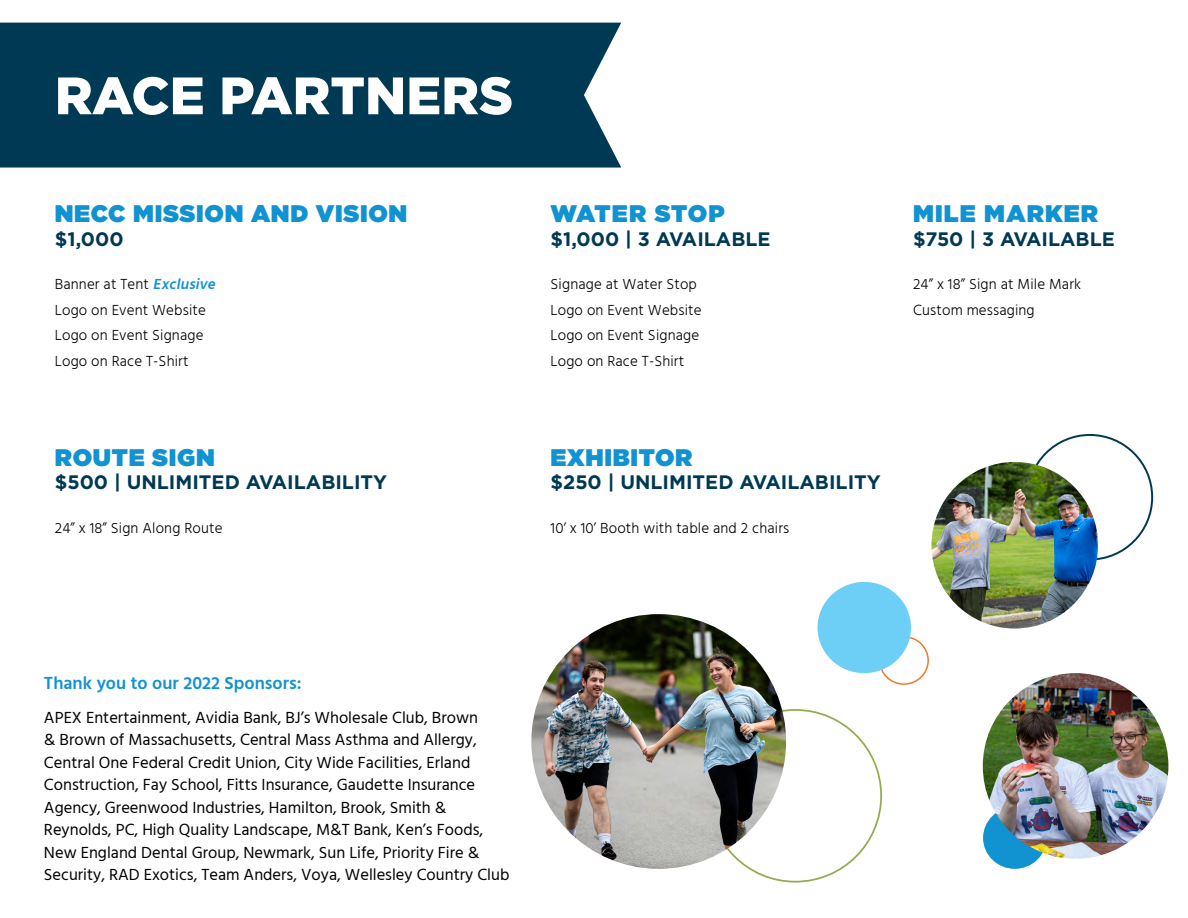
<style>
.page{position:relative;width:1188px;height:918px;background:#fff}
.page>*{position:absolute;margin:0;border:0;box-sizing:border-box;transform-origin:0 0}
.t1{font:900 52.5px "Gotham";color:#fff}
.t2{font:900 24px "Gotham";letter-spacing:.03em;color:#1192d1}
.t3{font:900 24px "Gotham";letter-spacing:.05em;color:#1192d1}
.t4{font:700 19.5px "Gotham";color:#003953}
.t5{font:600 18px "Hind Madurai";color:#1192d1}
.t6{font:16.5px/22.5px "Hind Madurai";color:#000}
.t7{font:300 15px/25.5px "Hind Madurai";letter-spacing:.01em;color:#000}
.s1{font-weight:600;font-style:italic;color:#1192d1}
</style>
<div class="page">
<div style="left:983px;top:807px;width:64px;height:62px;background:#1192d1;border-radius:50%"></div>
<div style="left:0;top:23px;width:621px;height:145px;background:#003953"></div>
<div style="left:879px;top:636px;width:50px;height:49px;border:2px solid #f4772c;border-radius:50%"></div>
<img style="left:531px;top:614px;width:255px;height:255px;border-radius:127px">
<img style="left:983px;top:673px;width:185px;height:186px;border-radius:93px">
<img style="left:932px;top:462px;width:166px;height:167px;border-radius:83px">
<div style="left:818px;top:582px;width:93px;height:91px;background:#6dcff6;border-radius:50%"></div>
<h1 class="t1" style="left:55px;top:65px;width:460px">RACE PARTNERS</h1>
<h2 class="t2" style="left:55px;top:197px;width:354px">NECC MISSION AND VISION</h2>
<p class="t4" style="left:55px;top:227px;width:70px">$1,000</p>
<p class="t7" style="left:55px;top:272px;width:165px">Banner at Tent <span class="s1">Exclusive<br></span>Logo on Event Website<br>Logo on Event Signage<br>Logo on Race T-Shirt</p>
<h2 class="t2" style="left:55px;top:440px;width:161px">ROUTE SIGN</h2>
<p class="t4" style="left:55px;top:471px;width:334px">$500 | UNLIMITED AVAILABILITY</p>
<h2 class="t2" style="left:551px;top:197px;width:176px">WATER STOP</h2>
<p class="t4" style="left:551px;top:227px;width:221px">$1,000 | 3 AVAILABLE</p>
<h2 class="t3" style="left:913px;top:197px;width:187px">MILE MARKER</h2>
<p class="t4" style="left:913px;top:227px;width:203px">$750 | 3 AVAILABLE</p>
<p class="t7" style="left:551px;top:272px;width:153px">Signage at Water Stop<br>Logo on Event Website<br>Logo on Event Signage<br>Logo on Race T-Shirt</p>
<p class="t7" style="left:913px;top:272px;width:170px">24” x 18” Sign at Mile Mark<br>Custom messaging</p>
<h2 class="t2" style="left:551px;top:440px;width:143px">EXHIBITOR</h2>
<p class="t4" style="left:551px;top:471px;width:332px">$250 | UNLIMITED AVAILABILITY</p>
<p class="t7" style="left:55px;top:516px;width:169px">24” x 18” Sign Along Route</p>
<p class="t7" style="left:551px;top:516px;width:240px">10’ x 10’ Booth with table and 2 chairs</p>
<p class="t5" style="left:44px;top:671px;width:259px">Thank you to our 2022 Sponsors:</p>
<p class="t6" style="left:44px;top:706px;width:467px">APEX Entertainment, Avidia Bank, BJ’s Wholesale Club, Brown<br>&amp; Brown of Massachusetts, Central Mass Asthma and Allergy, Central One Federal Credit Union, City Wide Facilities, Erland Construction, Fay School, Fitts Insurance, Gaudette Insurance Agency, Greenwood Industries, Hamilton, Brook, Smith &amp; Reynolds, PC, High Quality Landscape, M&amp;T Bank, Ken’s Foods, New England Dental Group, Newmark, Sun Life, Priority Fire &amp; Security, RAD Exotics, Team Anders, Voya, Wellesley Country Club</p>
</div>
